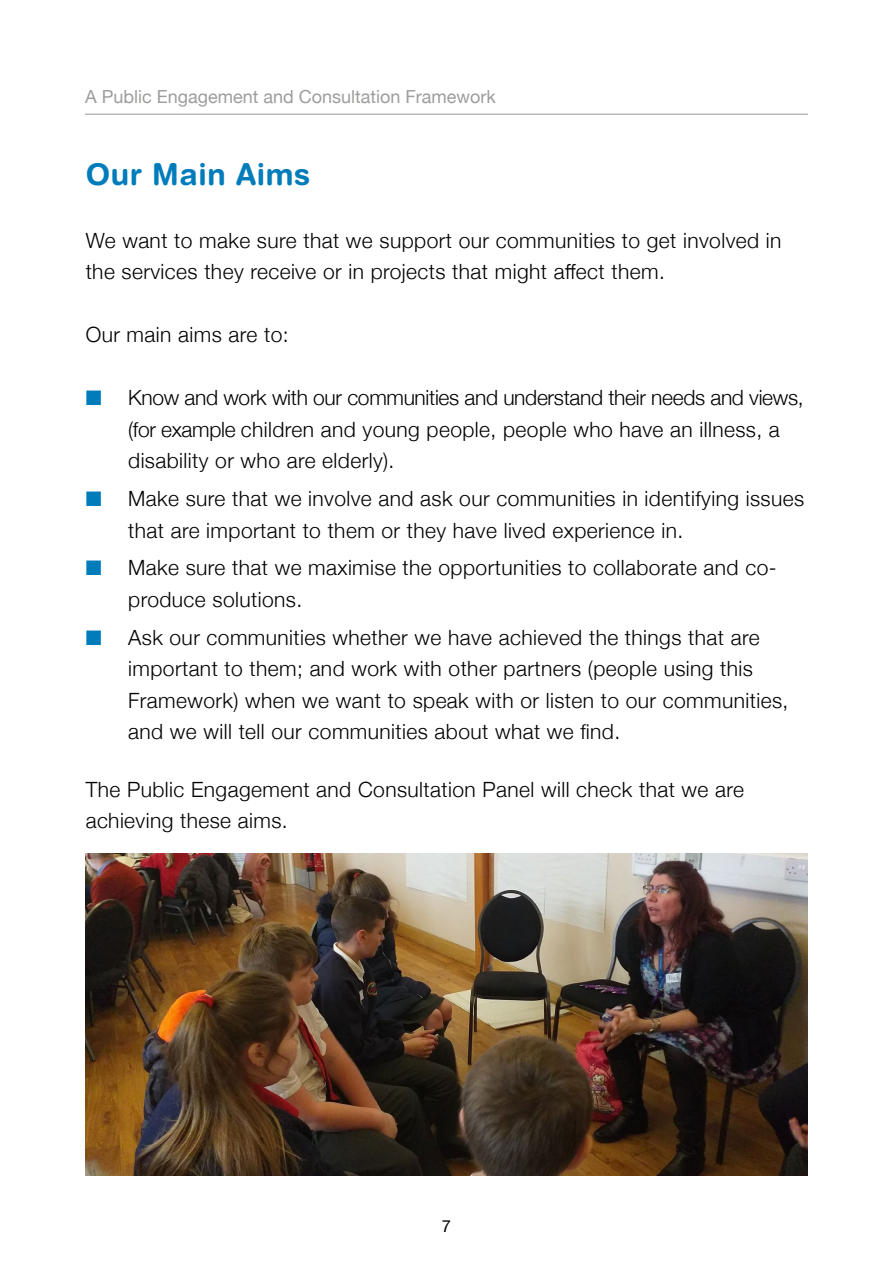
<style>
.page{position:relative;width:893px;height:1263px;background:#fff}
.page>*{position:absolute;margin:0;border:0;box-sizing:border-box;transform-origin:0 0}
.Header_1_Helvetica_R{font:700 30px "Helvetica Rounded LT Std";letter-spacing:.02em;color:#007cbb}
.Body_Helvetica_Neue{font:300 21px/31.5px "Helvetica Neue";letter-spacing:.02em;color:#000}
.Body_Helvetica_Neue-2{font:300 21px/31.5px "Helvetica Neue";letter-spacing:-.015em;color:#000}
.t1{font:18px "Helvetica Neue";color:#9d9d9c}
.t2{font:16.5px "Helvetica Neue";color:#000}
.s1{color:#007cbb}
</style>
<div class="page">
<hr style="left:85px;top:114px;width:723px;height:1px;background:#9d9d9c">
<img style="left:86px;top:853px;width:722px;height:323px">
<p class="t1" style="left:85px;top:83px;width:412px">A Public Engagement and Consultation Framework</p>
<p class="Header_1_Helvetica_R" style="left:86px;top:156px;width:226px">Our Main Aims</p>
<p class="Body_Helvetica_Neue" style="left:86px;top:223px;width:697px">We want to make sure that we support our communities to get involved in the services they receive or in projects that might affect them.</p>
<p class="Body_Helvetica_Neue" style="left:86px;top:317px;width:204px">Our main aims are to:</p>
<p class="Body_Helvetica_Neue-2" style="left:128px;top:380px;width:677px;text-indent:-43px"><span class="s1">■</span> Know and work with our communities and understand their needs and views, (for example children and young people, people who have an illness, a disability or who are elderly).</p>
<p class="Body_Helvetica_Neue" style="left:128px;top:481px;width:677px;text-indent:-43px"><span class="s1">■</span> Make sure that we involve and ask our communities in identifying issues that are important to them or they have lived experience in.</p>
<p class="Body_Helvetica_Neue" style="left:128px;top:551px;width:650px;text-indent:-43px"><span class="s1">■</span> Make sure that we maximise the opportunities to collaborate and co&shy;produce solutions.</p>
<p class="Body_Helvetica_Neue" style="left:128px;top:620px;width:662px;text-indent:-43px"><span class="s1">■</span> Ask our communities whether we have achieved the things that are important to them; and work with other partners (people using this Framework) when we want to speak with or listen to our communities, and we will tell our communities about what we find.</p>
<p class="Body_Helvetica_Neue" style="left:86px;top:772px;width:660px">The Public Engagement and Consultation Panel will check that we are achieving these aims.</p>
<p class="t2" style="left:442px;top:1215px;width:11px">7</p>
</div>
